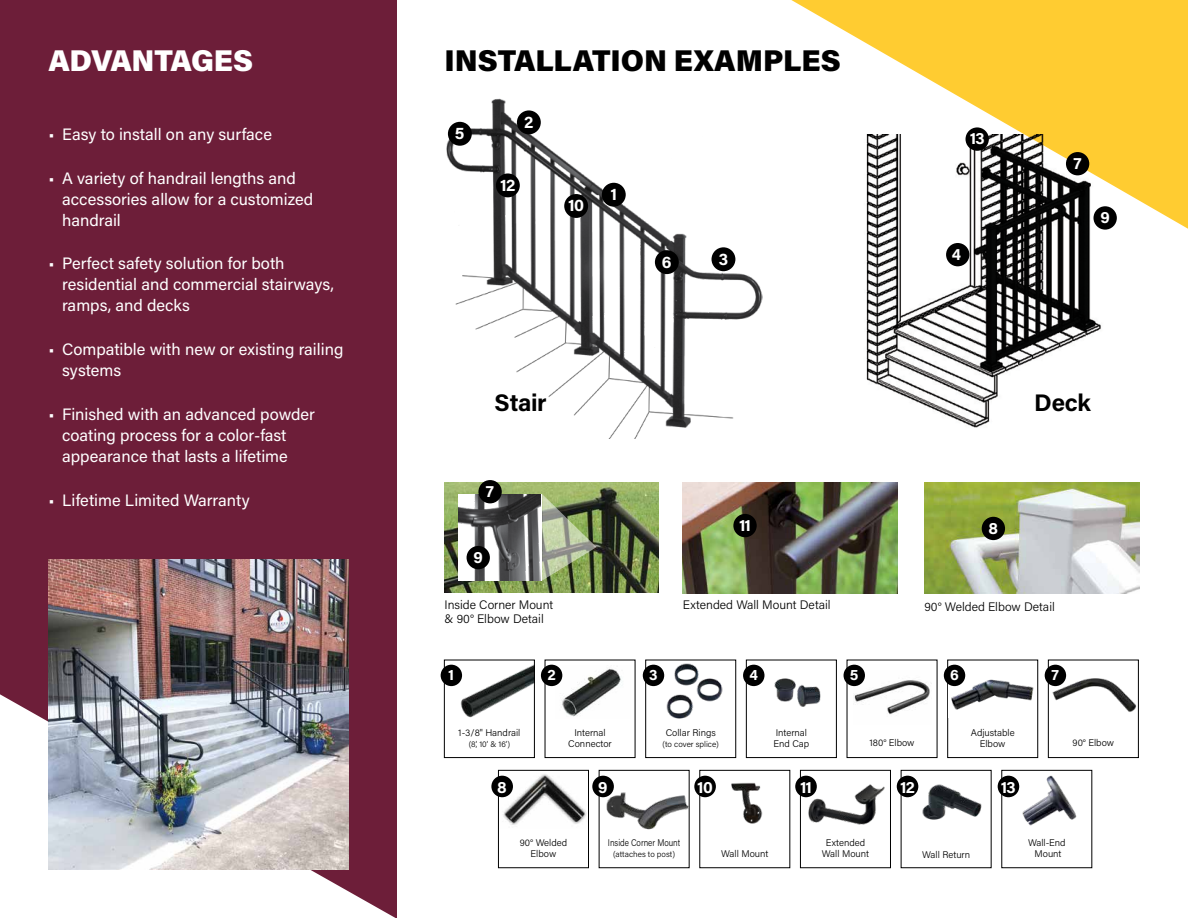
<style>
.page{position:relative;width:1188px;height:918px;background:#fff}
.page>*{position:absolute;margin:0;border:0;box-sizing:border-box;transform-origin:0 0}
.t1{font:900 30px "Acumin Pro";color:#000}
.t2{font:900 30px "Acumin Pro";letter-spacing:-.015em;color:#fff}
.t3{font:700 24px "Acumin Pro";letter-spacing:-.01em;color:#000}
.t4{font:700 16.95px "Acumin Pro";color:#fff}
.t5{font:16.5px/21px "Acumin Pro";color:#fff}
.t6{font:700 16.5px "Acumin Pro";letter-spacing:-.055em;color:#fff}
.t7{font:700 15.15px "Acumin Pro";color:#fff}
.t8{font:300 12.3px/13.5px "Acumin Pro";color:#000}
.t9{font:300 9.6px/11.1px "Acumin Pro";color:#000;text-align:center}
.t10{font:300 9.6px "Acumin Pro";color:#000;scale:.85 1}
.t11{font:300 8.25px "Acumin Pro";color:#000}
</style>
<div class="page">
<svg style="left:791px;top:0;width:397px;height:229px;fill:#ffcc31"></svg>
<div style="left:444px;top:660px;width:91px;height:98px;border:1px solid #000"></div>
<div style="left:646px;top:660px;width:90px;height:98px;border:1px solid #000"></div>
<div style="left:746px;top:660px;width:91px;height:98px;border:1px solid #000"></div>
<div style="left:947px;top:660px;width:91px;height:98px;border:1px solid #000"></div>
<div style="left:1048px;top:660px;width:91px;height:98px;border:1px solid #000"></div>
<div style="left:498px;top:770px;width:91px;height:98px;border:1px solid #000"></div>
<div style="left:599px;top:770px;width:90px;height:98px;border:1px solid #000"></div>
<div style="left:700px;top:770px;width:90px;height:98px;border:1px solid #000"></div>
<div style="left:901px;top:770px;width:90px;height:98px;border:1px solid #000"></div>
<div style="left:1002px;top:770px;width:90px;height:98px;border:1px solid #000"></div>
<div style="left:800px;top:770px;width:91px;height:98px;border:1px solid #000"></div>
<div style="left:901px;top:770px;width:91px;height:55px;background:#fff"></div>
<img style="left:908px;top:773px;width:84px;height:52px">
<img style="left:1001px;top:773px;width:91px;height:54px">
<img style="left:599px;top:770px;width:91px;height:65px">
<img style="left:701px;top:769px;width:89px;height:65px">
<img style="left:800px;top:771px;width:91px;height:55px">
<img style="left:498px;top:772px;width:91px;height:56px">
<img style="left:950px;top:669px;width:84px;height:41px">
<div style="left:446px;top:661px;width:88px;height:59px;background:#fff"></div>
<img style="left:446px;top:665px;width:88px;height:55px">
<img style="left:557px;top:666px;width:64px;height:51px">
<img style="left:663px;top:660px;width:64px;height:59px">
<img style="left:854px;top:665px;width:78px;height:50px">
<img style="left:1048px;top:660px;width:91px;height:58px">
<img style="left:774px;top:678px;width:47px;height:29px">
<div style="left:0;top:0;width:396px;height:918px;background:#6d1e39"></div>
<svg style="left:0;top:694px;width:396px;height:224px;fill:#fff"></svg>
<img style="left:49px;top:559px;width:299px;height:310px">
<div style="left:441px;top:665px;width:21px;height:21px;background:#000;border-radius:50%"></div>
<div style="left:541px;top:665px;width:21px;height:21px;background:#000;border-radius:50%"></div>
<div style="left:643px;top:665px;width:21px;height:21px;background:#000;border-radius:50%"></div>
<div style="left:743px;top:665px;width:21px;height:21px;background:#000;border-radius:50%"></div>
<div style="left:844px;top:665px;width:21px;height:21px;background:#000;border-radius:50%"></div>
<div style="left:944px;top:665px;width:21px;height:21px;background:#000;border-radius:50%"></div>
<div style="left:1045px;top:665px;width:21px;height:21px;background:#000;border-radius:50%"></div>
<div style="left:491px;top:776px;width:22px;height:21px;background:#000;border-radius:50%"></div>
<div style="left:592px;top:776px;width:22px;height:21px;background:#000;border-radius:50%"></div>
<div style="left:897px;top:776px;width:21px;height:21px;background:#000;border-radius:50%"></div>
<div style="left:998px;top:776px;width:21px;height:21px;background:#000;border-radius:50%"></div>
<div style="left:694px;top:776px;width:22px;height:21px;background:#000;border-radius:50%"></div>
<div style="left:795px;top:776px;width:22px;height:21px;background:#000;border-radius:50%"></div>
<img style="left:446px;top:98px;width:316px;height:340px">
<div style="left:448px;top:122px;width:24px;height:24px;background:#000;border-radius:50%"></div>
<div style="left:517px;top:110px;width:24px;height:24px;background:#000;border-radius:50%"></div>
<div style="left:496px;top:173px;width:24px;height:24px;background:#000;border-radius:50%"></div>
<div style="left:564px;top:194px;width:24px;height:24px;background:#000;border-radius:50%"></div>
<div style="left:602px;top:183px;width:24px;height:24px;background:#000;border-radius:50%"></div>
<div style="left:655px;top:250px;width:24px;height:24px;background:#000;border-radius:50%"></div>
<div style="left:712px;top:247px;width:23px;height:24px;background:#000;border-radius:50%"></div>
<img style="left:856px;top:134px;width:252px;height:294px">
<div style="left:946px;top:243px;width:23px;height:23px;background:#000;border-radius:50%"></div>
<div style="left:966px;top:127px;width:23px;height:24px;background:#000;border-radius:50%"></div>
<div style="left:1066px;top:152px;width:23px;height:23px;background:#000;border-radius:50%"></div>
<div style="left:1094px;top:206px;width:23px;height:24px;background:#000;border-radius:50%"></div>
<img style="left:445px;top:482px;width:214px;height:111px">
<svg style="left:540px;top:494px;width:2px;height:87px"></svg>
<img style="left:458px;top:494px;width:82px;height:87px">
<svg style="left:542px;top:494px;width:54px;height:87px;background:#8f9e73"></svg>
<div style="left:467px;top:546px;width:23px;height:23px;background:#000;border-radius:50%"></div>
<div style="left:478px;top:480px;width:24px;height:23px;background:#000;border-radius:50%"></div>
<img style="left:683px;top:483px;width:214px;height:110px">
<div style="left:733px;top:514px;width:24px;height:23px;background:#000;border-radius:50%"></div>
<img style="left:924px;top:483px;width:215px;height:110px">
<div style="left:982px;top:517px;width:23px;height:23px;background:#000;border-radius:50%"></div>
<h1 class="t2" style="left:49px;top:43px;width:206px">ADVANTAGES</h1>
<p class="t5" style="left:49px;top:125px;width:225px">• Easy to install on any surface</p>
<p class="t5" style="left:62px;top:169px;width:253px;text-indent:-13px">• A variety of handrail lengths and accessories allow for a customized handrail</p>
<p class="t5" style="left:62px;top:255px;width:273px;text-indent:-13px">• Perfect safety solution for both residential and commercial stairways, ramps, and decks</p>
<p class="t5" style="left:62px;top:341px;width:283px;text-indent:-13px">• Compatible with new or existing railing systems</p>
<p class="t5" style="left:62px;top:405px;width:254px;text-indent:-13px">• Finished with an advanced powder coating process for a color-fast appearance that lasts a lifetime</p>
<p class="t5" style="left:49px;top:491px;width:203px">• Lifetime Limited Warranty</p>
<h1 class="t1" style="left:445px;top:43px;width:398px">INSTALLATION EXAMPLES</h1>
<p class="t4" style="left:455px;top:127px;width:11px">5</p>
<p class="t4" style="left:524px;top:115px;width:11px">2</p>
<p class="t4" style="left:500px;top:178px;width:17px">12</p>
<p class="t4" style="left:568px;top:199px;width:17px">10</p>
<p class="t4" style="left:610px;top:188px;width:8px">1</p>
<p class="t6" style="left:970px;top:132px;width:16px">13</p>
<p class="t4" style="left:662px;top:255px;width:11px">6</p>
<p class="t4" style="left:719px;top:252px;width:11px">3</p>
<p class="t6" style="left:952px;top:248px;width:11px">4</p>
<p class="t6" style="left:1073px;top:157px;width:10px">7</p>
<p class="t6" style="left:1100px;top:211px;width:11px">9</p>
<h2 class="t3" style="left:495px;top:393px;width:54px">Stair</h2>
<h2 class="t3" style="left:1034px;top:394px;width:58px">Deck</h2>
<p class="t6" style="left:486px;top:485px;width:10px">7</p>
<p class="t6" style="left:473px;top:551px;width:11px">9</p>
<p class="t8" style="left:445px;top:599px;width:110px">Inside Corner Mount &amp; 90° Elbow Detail</p>
<p class="t6" style="left:739px;top:519px;width:13px">11</p>
<p class="t6" style="left:989px;top:522px;width:11px">8</p>
<p class="t8" style="left:683px;top:599px;width:149px">Extended Wall Mount Detail</p>
<p class="t8" style="left:924px;top:601px;width:132px">90° Welded Elbow Detail</p>
<p class="t7" style="left:448px;top:669px;width:8px">1</p>
<p class="t7" style="left:547px;top:669px;width:10px">2</p>
<p class="t7" style="left:649px;top:669px;width:10px">3</p>
<p class="t7" style="left:749px;top:669px;width:10px">4</p>
<p class="t7" style="left:850px;top:669px;width:10px">5</p>
<p class="t7" style="left:950px;top:669px;width:10px">6</p>
<p class="t7" style="left:1052px;top:669px;width:9px">7</p>
<p class="t9" style="left:458px;top:728px;width:64px">1-3/8" Handrail</p>
<p class="t11" style="left:469px;top:741px;width:43px">(8’, 10’ &amp; 16’)</p>
<p class="t9" style="left:568px;top:728px;width:45px">Internal<br>Connector</p>
<p class="t9" style="left:666px;top:728px;width:52px">Collar Rings</p>
<p class="t11" style="left:662px;top:741px;width:58px">(to cover splice)</p>
<p class="t9" style="left:774px;top:728px;width:37px;text-align:left">Internal<br>End Cap</p>
<p class="t9" style="left:870px;top:738px;width:47px">180° Elbow</p>
<p class="t9" style="left:971px;top:728px;width:45px">Adjustable<br>Elbow</p>
<p class="t9" style="left:1073px;top:738px;width:43px">90° Elbow</p>
<p class="t6" style="left:497px;top:780px;width:11px">8</p>
<p class="t6" style="left:598px;top:780px;width:11px">9</p>
<p class="t6" style="left:697px;top:780px;width:17px">10</p>
<p class="t6" style="left:800px;top:780px;width:13px">11</p>
<p class="t6" style="left:900px;top:780px;width:16px">12</p>
<p class="t6" style="left:1001px;top:780px;width:16px">13</p>
<p class="t11" style="left:613px;top:851px;width:64px">(attaches to post)</p>
<p class="t9" style="left:721px;top:849px;width:49px">Wall Mount</p>
<p class="t9" style="left:822px;top:838px;width:49px">Extended<br>Wall Mount</p>
<p class="t9" style="left:922px;top:850px;width:49px">Wall Return</p>
<p class="t9" style="left:1028px;top:838px;width:39px">Wall-End<br>Mount</p>
<p class="t9" style="left:520px;top:838px;width:49px">90° Welded<br>Elbow</p>
<p class="t10" style="left:608px;top:839px;width:87px">Inside Corner Mount</p>
</div>
